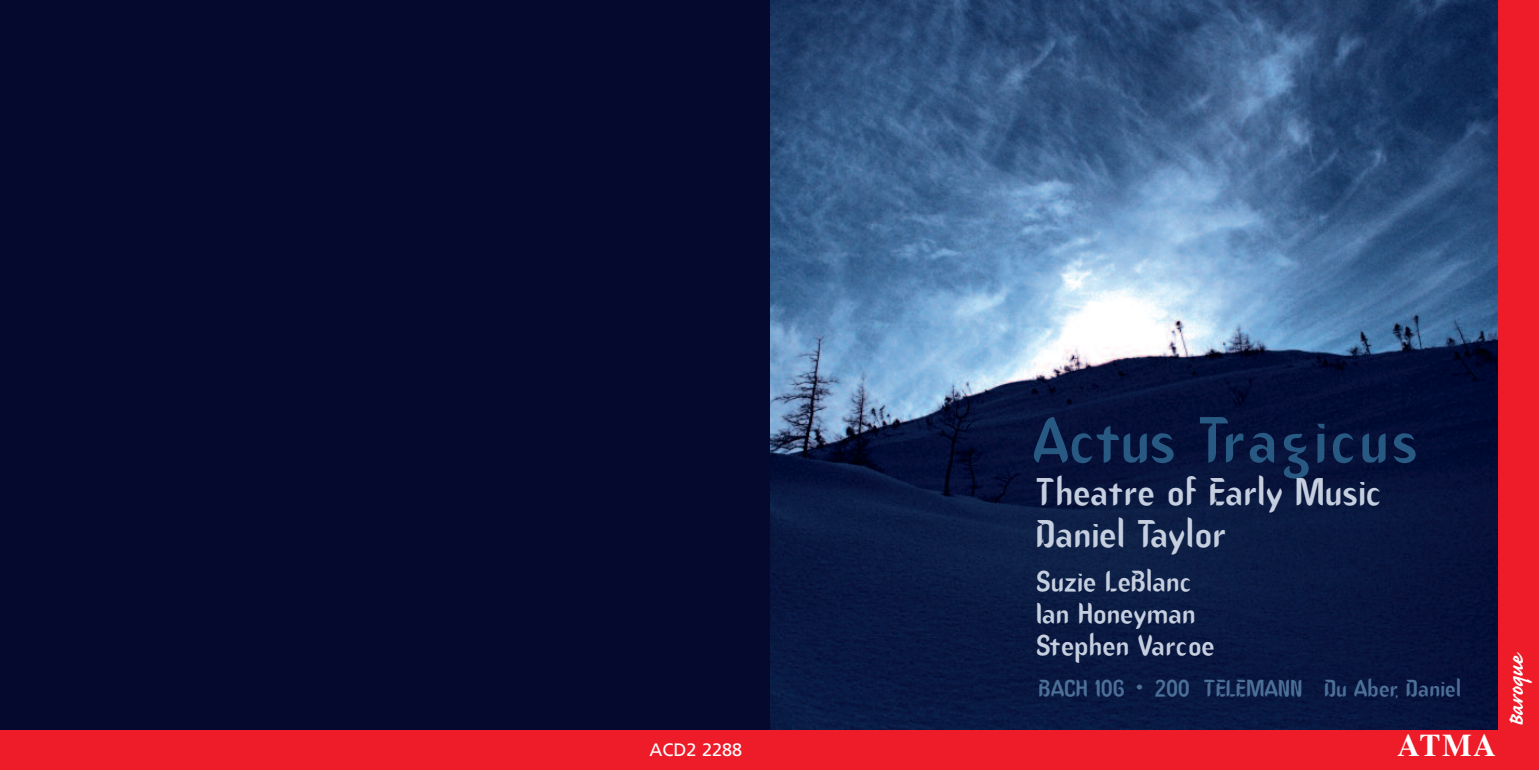
<style>
.page{position:relative;width:1539px;height:770px;background:#fff}
.page>*{position:absolute;margin:0;border:0;box-sizing:border-box;transform-origin:0 0}
.t1{font:69.75px "Dance SSK";letter-spacing:.045em;color:#285982}
.t2{font:41.85px/41.9px "Dance SSK";color:#c6cfdf}
.t3{font:31.95px/31.9px "Dance SSK";color:#c6cfdf}
.t4{font:700 31.5px "Times";color:#fff}
.t5{font:700 27px "Caflisch Script";color:#fff}
.t6{font:25.88px "Dance SSK";color:#4b6f96}
.t7{font:18px "Frutiger";color:#fff}
.s1{font-family:"Letter Gothic Std";font-weight:700;font-style:italic}
</style>
<div class="page">
<div style="left:0;top:729px;width:1539px;height:41px;background:#ee1b29"></div>
<img style="left:770px;top:0;width:728px;height:729px">
<div style="left:1498px;top:0;width:41px;height:770px;background:#ee1b29"></div>
<div style="left:0;top:0;width:770px;height:729px;background:#05092d"></div>
<p class="t7" style="left:650px;top:742px;width:94px">ACD2 2288</p>
<h1 class="t1" style="left:1032px;top:398px;width:387px">Actus Tragicus</h1>
<h2 class="t2" style="left:1036px;top:470px;width:347px">Theatre of Early Music<br>Daniel Taylor</h2>
<p class="t3" style="left:1036px;top:565px;width:180px">Suzie LeBlanc<br>Ian Honeyman<br>Stephen Varcoe</p>
<p class="t6" style="left:1039px;top:672px;width:424px">BACH 106 <span class="s1">•</span> 200 TELEMANN Du Aber, Daniel</p>
<p class="t4" style="left:1398px;top:735px;width:100px">ATMA</p>
<p class="t5" style="left:1498px;top:727px;width:77px;rotate:-90deg">Baroque</p>
</div>
